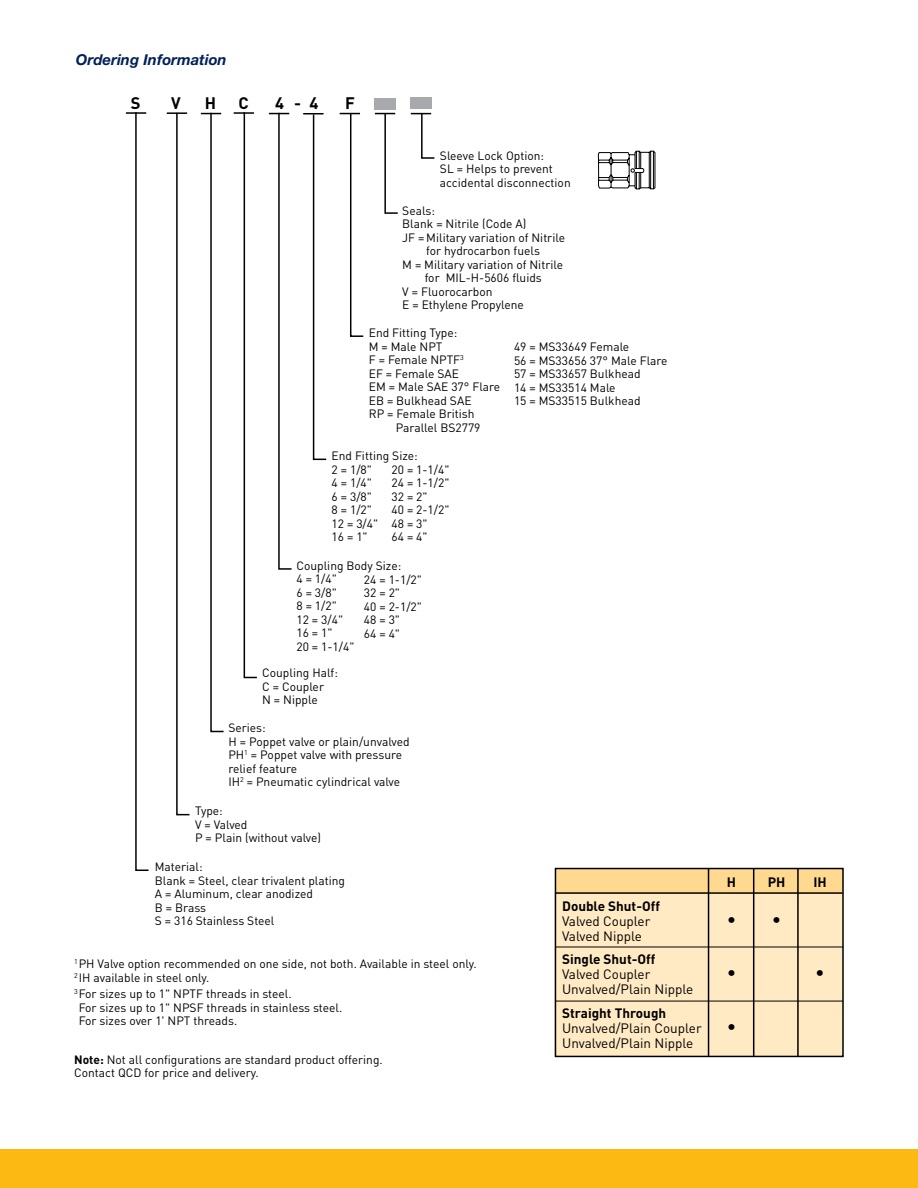
<style>
.page{position:relative;width:918px;height:1188px;background:#fff}
.page>*{position:absolute;margin:0;border:0;box-sizing:border-box;transform-origin:0 0}
.t1{font:18px "DINOT";color:#000}
.t2{font:700 16.5px "DINOT";color:#000}
.t3{font:italic 700 15px "Helvetica Neue LT Std";color:#002157}
.t4{font:13.5px "DINOT";color:#000}
.t5{font:700 13.5px "DINOT";color:#000}
.t6{font:12px/13.5px "DINOT";color:#000}
.t7{font:5.55px "Helvetica Neue LT Std";color:#000}
.s1{font-weight:700}
</style>
<div class="page">
<div style="left:0;top:1150px;width:918px;height:38px;background:#fdb913"></div>
<svg style="left:135px;top:112px;width:14px;height:759px"></svg>
<svg style="left:176px;top:112px;width:14px;height:704px"></svg>
<svg style="left:243px;top:114px;width:14px;height:565px"></svg>
<hr style="left:167px;top:112px;width:20px;height:2px;background:#000">
<svg style="left:201px;top:112px;width:23px;height:621px"></svg>
<hr style="left:234px;top:112px;width:20px;height:2px;background:#000">
<svg style="left:269px;top:112px;width:23px;height:458px"></svg>
<svg style="left:303px;top:113px;width:24px;height:348px"></svg>
<svg style="left:340px;top:112px;width:24px;height:225px"></svg>
<div style="left:374px;top:98px;width:22px;height:11px;background:#a7a9ac"></div>
<svg style="left:375px;top:112px;width:23px;height:102px"></svg>
<hr style="left:126px;top:112px;width:20px;height:2px;background:#000">
<svg style="left:411px;top:112px;width:24px;height:47px"></svg>
<div style="left:410px;top:98px;width:22px;height:11px;background:#a7a9ac"></div>
<svg style="left:597px;top:150px;width:58px;height:40px"></svg>
<div style="left:555px;top:893px;width:288px;height:163px;background:#ffeac4"></div>
<div style="left:556px;top:869px;width:287px;height:25px;background:#ffd990"></div>
<hr style="left:555px;top:947px;width:288px;height:1px;background:#000">
<hr style="left:708px;top:868px;width:1px;height:188px;background:#000">
<hr style="left:753px;top:869px;width:1px;height:187px;background:#000">
<hr style="left:797px;top:869px;width:2px;height:188px;background:#000">
<hr style="left:555px;top:892px;width:288px;height:2px;background:#000">
<hr style="left:555px;top:1001px;width:288px;height:1px;background:#000">
<div style="left:555px;top:868px;width:289px;height:189px;border:2px solid #000"></div>
<p class="t3" style="left:76px;top:50px;width:152px">Ordering Information</p>
<h2 class="t2" style="left:131px;top:91px;width:11px">S</h2>
<h2 class="t2" style="left:171px;top:91px;width:11px">V</h2>
<h2 class="t2" style="left:205px;top:91px;width:13px">H</h2>
<h2 class="t2" style="left:239px;top:91px;width:12px">C</h2>
<h2 class="t2" style="left:275px;top:91px;width:45px">4-4</h2>
<h2 class="t2" style="left:345px;top:91px;width:11px">F</h2>
<p class="t6" style="left:440px;top:148px;width:132px">Sleeve Lock Option:<br>SL = Helps to prevent accidental disconnection</p>
<p class="t6" style="left:402px;top:203px;width:34px">Seals:</p>
<p class="t6" style="left:402px;top:217px;width:126px">Blank = Nitrile (Code A)</p>
<p class="t6" style="left:402px;top:230px;width:164px">JF = Military variation of Nitrile</p>
<p class="t6" style="left:426px;top:244px;width:115px">for hydrocarbon fuels</p>
<p class="t6" style="left:402px;top:257px;width:162px">M = Military variation of Nitrile</p>
<p class="t6" style="left:425px;top:271px;width:119px">for MIL-H-5606 fluids</p>
<p class="t6" style="left:402px;top:284px;width:92px">V = Fluorocarbon</p>
<p class="t6" style="left:402px;top:298px;width:123px">E = Ethylene Propylene</p>
<p class="t7" style="left:551px;top:265px;width:6px">G</p>
<p class="t6" style="left:369px;top:326px;width:90px">End Fitting Type:</p>
<p class="t6" style="left:369px;top:339px;width:75px">M = Male NPT</p>
<p class="t6" style="left:369px;top:353px;width:97px">F = Female NPTF<sup>3</sup></p>
<p class="t6" style="left:369px;top:366px;width:92px">EF = Female SAE</p>
<p class="t6" style="left:369px;top:380px;width:133px">EM = Male SAE 37° Flare</p>
<p class="t6" style="left:369px;top:393px;width:104px">EB = Bulkhead SAE</p>
<p class="t6" style="left:369px;top:407px;width:107px">RP = Female British</p>
<p class="t6" style="left:396px;top:420px;width:86px">Parallel BS2779</p>
<p class="t6" style="left:514px;top:340px;width:155px">49 = MS33649 Female<br>56 = MS33656 37° Male Flare<br>57 = MS33657 Bulkhead<br>14 = MS33514 Male<br>15 = MS33515 Bulkhead</p>
<p class="t6" style="left:332px;top:448px;width:88px">End Fitting Size:<br>2 = 1/8"<br>4 = 1/4"<br>6 = 3/8"<br>8 = 1/2"<br>12 = 3/4"<br>16 = 1"</p>
<p class="t6" style="left:392px;top:462px;width:60px">20 = 1-1/4"<br>24 = 1-1/2"<br>32 = 2"<br>40 = 2-1/2"<br>48 = 3"<br>64 = 4"</p>
<p class="t6" style="left:296px;top:558px;width:106px">Coupling Body Size:<br>4 = 1/4"<br>6 = 3/8"<br>8 = 1/2"<br>12 = 3/4"<br>16 = 1"<br>20 = 1-1/4"</p>
<p class="t6" style="left:364px;top:572px;width:60px">24 = 1-1/2"<br>32 = 2"<br>40 = 2-1/2"<br>48 = 3"<br>64 = 4"</p>
<p class="t6" style="left:262px;top:666px;width:77px">Coupling Half:<br>C = Coupler<br>N = Nipple</p>
<p class="t6" style="left:228px;top:721px;width:183px">Series:<br>H = Poppet valve or plain/unvalved<br>PH<sup>1</sup> = Poppet valve with pressure relief feature<br>IH<sup>2</sup> = Pneumatic cylindrical valve</p>
<p class="t6" style="left:195px;top:803px;width:127px">Type:<br>V = Valved<br>P = Plain (without valve)</p>
<p class="t6" style="left:155px;top:860px;width:192px">Material:<br>Blank = Steel, clear trivalent plating<br>A = Aluminum, clear anodized<br>B = Brass<br>S = 316 Stainless Steel</p>
<p class="t6" style="left:74px;top:957px;width:404px"><sup>1</sup>PH Valve option recommended on one side, not both. Available in steel only.<br><sup>2</sup>IH available in steel only.</p>
<p class="t6" style="left:79px;top:987px;width:265px;text-indent:-4px"><sup>3</sup>For sizes up to 1" NPTF threads in steel.<br>For sizes up to 1" NPSF threads in stainless steel.<br>For sizes over 1' NPT threads.</p>
<p class="t6" style="left:74px;top:1052px;width:310px"><span class="s1">Note:</span> Not all configurations are standard product offering.<br>Contact QCD for price and delivery.</p>
<p class="t5" style="left:727px;top:873px;width:11px">H</p>
<p class="t5" style="left:768px;top:873px;width:19px">PH</p>
<p class="t5" style="left:813px;top:873px;width:15px">IH</p>
<p class="t5" style="left:562px;top:897px;width:99px">Double Shut-Off</p>
<p class="t4" style="left:562px;top:912px;width:90px">Valved Coupler</p>
<h1 class="t1" style="left:727px;top:907px;width:56px">• •</h1>
<p class="t4" style="left:562px;top:927px;width:82px">Valved Nipple</p>
<p class="t5" style="left:562px;top:950px;width:95px">Single Shut-Off</p>
<p class="t4" style="left:562px;top:965px;width:90px">Valved Coupler</p>
<h1 class="t1" style="left:727px;top:961px;width:11px">•</h1>
<h1 class="t1" style="left:815px;top:961px;width:11px">•</h1>
<p class="t4" style="left:562px;top:980px;width:133px">Unvalved/Plain Nipple</p>
<p class="t5" style="left:562px;top:1004px;width:106px">Straight Through</p>
<p class="t4" style="left:562px;top:1019px;width:141px">Unvalved/Plain Coupler</p>
<h1 class="t1" style="left:727px;top:1014px;width:11px">•</h1>
<p class="t4" style="left:562px;top:1034px;width:133px">Unvalved/Plain Nipple</p>
</div>
